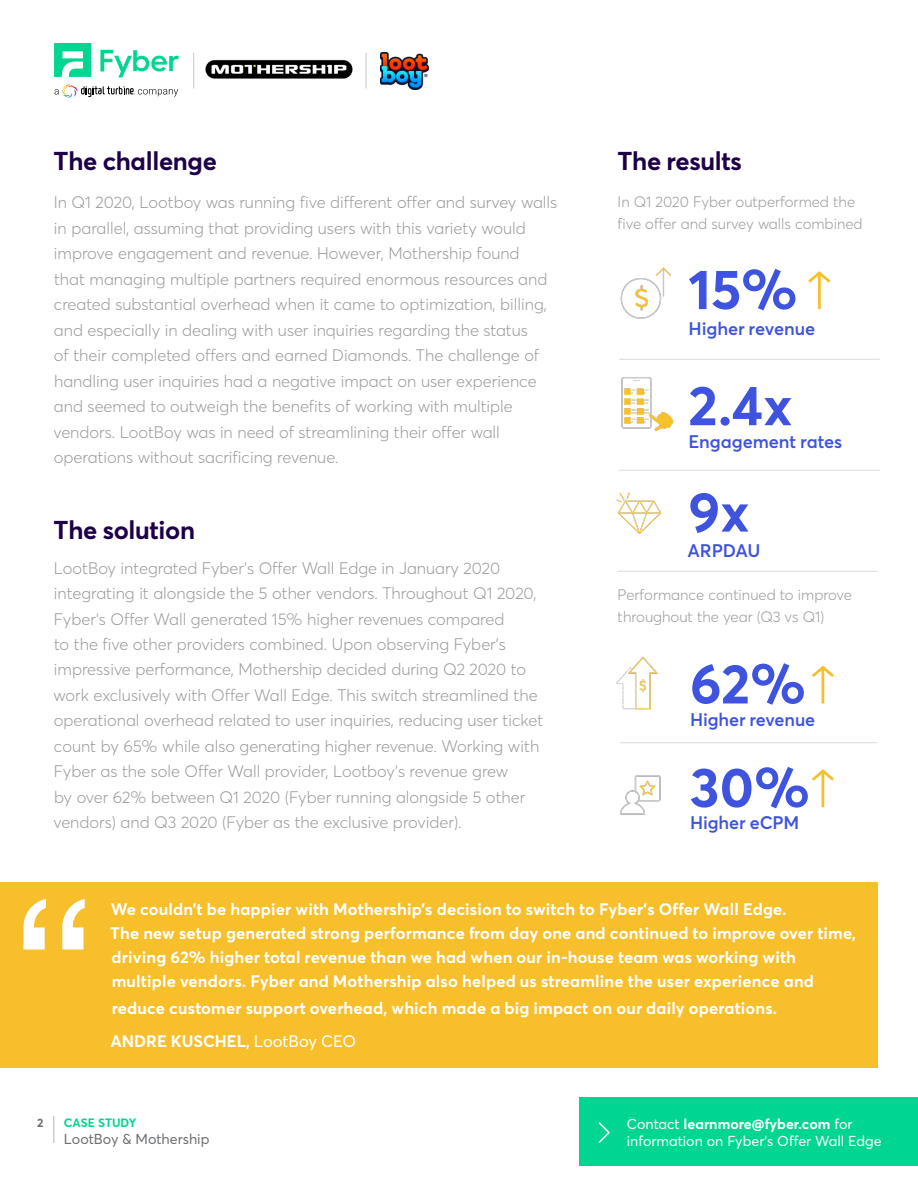
<style>
.page{position:relative;width:918px;height:1188px;background:#fff}
.page>*{position:absolute;margin:0;border:0;box-sizing:border-box;transform-origin:0 0}
.t1{font:700 55.5px/116.1px "Averta CY";color:#3e53de}
.t2{font:700 25.5px "Averta CY";letter-spacing:-.01em;color:#1d0047}
.t3{font:600 18px "Averta CY";letter-spacing:-.005em;color:#3e53de}
.t4{font:300 16.5px/25.5px "Averta CY";color:#999a9c}
.t5{font:700 16.5px/24px "Averta CY";letter-spacing:.01em;color:#fff}
.t6{font:300 15px/22.5px "Averta CY";color:#999a9c}
.t7{font:14.25px/17.1px "Averta CY";color:#fff}
.t8{font:14.25px "Averta CY";color:#6d6e71}
.t9{font:700 12px "Averta CY";color:#00d691}
.t10{font:700 12px "Averta CY";color:#6d6e71}
.s1{font-weight:400}
.s2{font-weight:700}
</style>
<div class="page">
<div style="left:579px;top:1097px;width:339px;height:69px;background:#00d691"></div>
<svg style="left:598px;top:1122px;width:12px;height:21px"></svg>
<svg style="left:54px;top:1116px;width:1px;height:27px"></svg>
<hr style="left:193px;top:53px;width:1px;height:35px;background:#c5c5c6">
<hr style="left:366px;top:53px;width:1px;height:35px;background:#c5c5c6">
<img style="left:205px;top:59px;width:148px;height:20px">
<img style="left:380px;top:52px;width:48px;height:37px">
<svg style="left:55px;top:84px;width:123px;height:14px"></svg>
<svg style="left:100px;top:50px;width:78px;height:27px"></svg>
<svg style="left:54px;top:43px;width:37px;height:34px"></svg>
<div style="left:0;top:882px;width:877px;height:186px;background:#f7bf2b"></div>
<svg style="left:23px;top:899px;width:62px;height:51px"></svg>
<hr style="left:619px;top:359px;width:261px;height:1px;background:#dbdbdc">
<hr style="left:619px;top:470px;width:261px;height:1px;background:#dbdbdc">
<hr style="left:617px;top:571px;width:261px;height:1px;background:#dbdbdc">
<img style="left:619px;top:359px;width:55px;height:73px">
<img style="left:620px;top:267px;width:51px;height:52px">
<img style="left:616px;top:492px;width:46px;height:42px">
<svg style="left:808px;top:271px;width:23px;height:39px"></svg>
<hr style="left:620px;top:742px;width:257px;height:1px;background:#dbdbdc">
<img style="left:616px;top:656px;width:42px;height:54px">
<img style="left:620px;top:775px;width:41px;height:40px">
<svg style="left:812px;top:665px;width:22px;height:39px"></svg>
<svg style="left:812px;top:769px;width:22px;height:39px"></svg>
<h2 class="t2" style="left:54px;top:143px;width:165px">The challenge</h2>
<h2 class="t2" style="left:617px;top:143px;width:126px">The results</h2>
<p class="t4" style="left:53px;top:189px;width:505px">In Q1 2020, Lootboy was running five different offer and survey walls in parallel, assuming that providing users with this variety would improve engagement and revenue. However, Mothership found<br>that managing multiple partners required enormous resources and created substantial overhead when it came to optimization, billing, and especially in dealing with user inquiries regarding the status<br>of their completed offers and earned Diamonds. The challenge of handling user inquiries had a negative impact on user experience and seemed to outweigh the benefits of working with multiple vendors. LootBoy was in need of streamlining their offer wall operations without sacrificing revenue.</p>
<h2 class="t2" style="left:54px;top:512px;width:143px">The solution</h2>
<p class="t4" style="left:53px;top:554px;width:491px">LootBoy integrated Fyber’s Offer Wall Edge in January 2020 integrating it alongside the 5 other vendors. Throughout Q1 2020, Fyber’s Offer Wall generated 15% higher revenues compared<br>to the five other providers combined. Upon observing Fyber’s impressive performance, Mothership decided during Q2 2020 to work exclusively with Offer Wall Edge. This switch streamlined the operational overhead related to user inquiries, reducing user ticket count by 65% while also generating higher revenue. Working with Fyber as the sole Offer Wall provider, Lootboy’s revenue grew<br>by over 62% between Q1 2020 (Fyber running alongside 5 other vendors) and Q3 2020 (Fyber as the exclusive provider).</p>
<p class="t6" style="left:618px;top:190px;width:247px">In Q1 2020 Fyber outperformed the five offer and survey walls combined</p>
<h1 class="t1" style="left:688px;top:229px;width:111px">15%<br>2.4x</h1>
<p class="t3" style="left:689px;top:316px;width:128px">Higher revenue</p>
<p class="t3" style="left:689px;top:429px;width:155px">Engagement rates</p>
<h1 class="t1" style="left:688px;top:451px;width:63px">9x</h1>
<p class="t3" style="left:687px;top:538px;width:74px">ARPDAU</p>
<p class="t6" style="left:618px;top:583px;width:236px">Performance continued to improve throughout the year (Q3 vs Q1)</p>
<h1 class="t1" style="left:690px;top:629px;width:122px;line-height:103.6px">62%<br>30%</h1>
<p class="t3" style="left:690px;top:707px;width:127px">Higher revenue</p>
<p class="t3" style="left:690px;top:810px;width:111px">Higher eCPM</p>
<p class="t5" style="left:110px;top:896px;width:748px">We couldn’t be happier with Mothership’s decision to switch to Fyber’s Offer Wall Edge.<br>The new setup generated strong performance from day one and continued to improve over time, driving 62% higher total revenue than we had when our in-house team was working with multiple vendors. Fyber and Mothership also helped us streamline the user experience and</p>
<p class="t5" style="left:110px;top:991px;width:668px;line-height:33px">reduce customer support overhead, which made a big impact on our daily operations.<br>ANDRE KUSCHEL, <span class="s1">LootBoy CEO</span></p>
<p class="t10" style="left:37px;top:1114px;width:8px">2</p>
<p class="t9" style="left:64px;top:1114px;width:74px">CASE STUDY</p>
<p class="t8" style="left:64px;top:1129px;width:147px">LootBoy &amp; Mothership</p>
<p class="t7" style="left:627px;top:1115px;width:256px">Contact <span class="s2">learnmore@fyber.com</span> for information on Fyber’s Offer Wall Edge</p>
</div>
